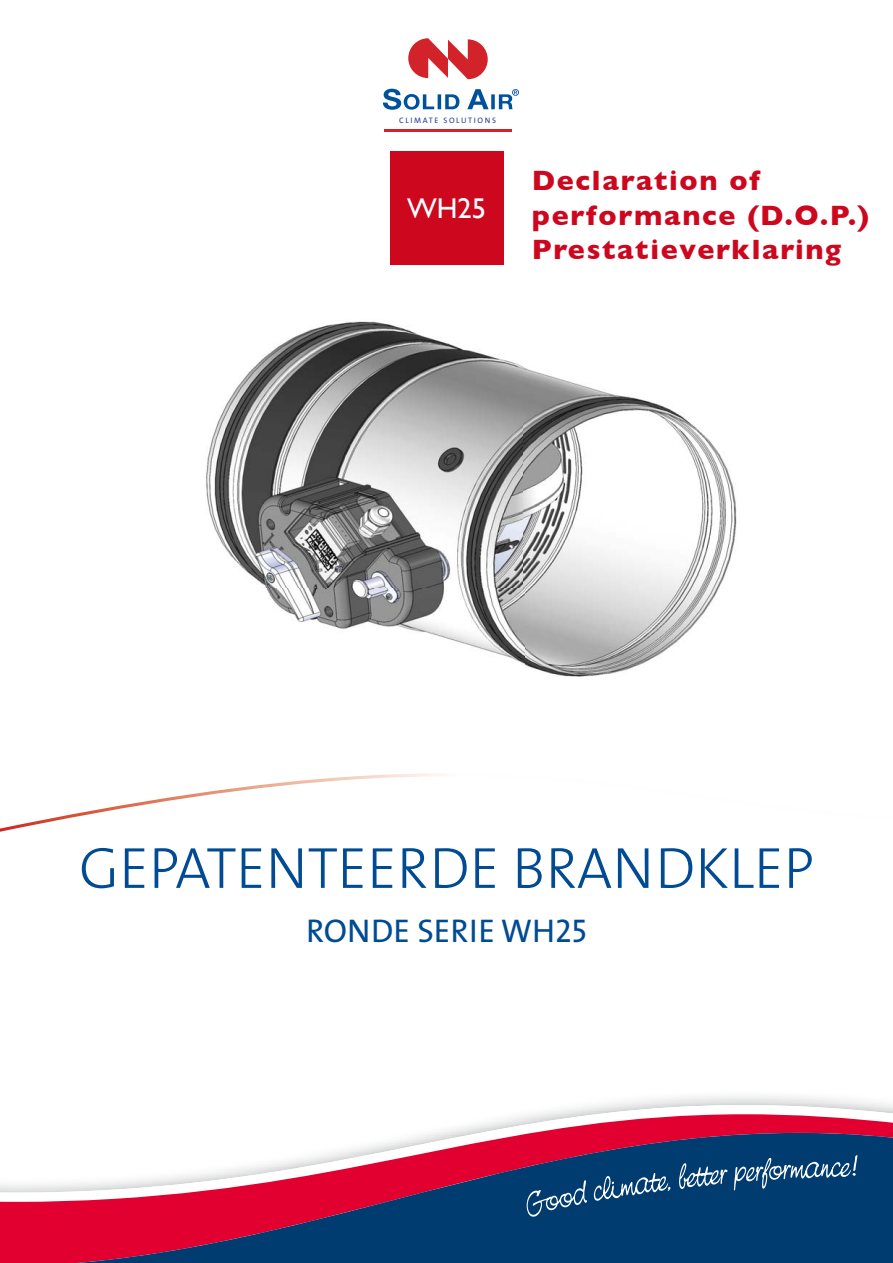
<style>
.page{position:relative;width:893px;height:1263px;background:#fff}
.page>*{position:absolute;margin:0;border:0;box-sizing:border-box;transform-origin:0 0}
.t1{font:300 58.5px "The Sans";color:#004b93}
.t2{font:33px "The Sans Regular Caps";color:#004b93}
.t3{font:700 28.5px/34.2px "Gill Sans";letter-spacing:.06em;color:#cc071e}
.t4{font:28.5px "Gill Sans";color:#fff}
.t5{font:7.95px "The Sans";letter-spacing:.205em;color:#283b90}
</style>
<div class="page">
<div style="left:389px;top:151px;width:114px;height:114px;background:#cc071e"></div>
<svg style="left:408px;top:38px;width:79px;height:41px"></svg>
<hr style="left:384px;top:130px;width:127px;height:2px;background:#d2232a">
<svg style="left:383px;top:89px;width:136px;height:21px"></svg>
<svg style="left:0;top:773px;width:445px;height:59px"></svg>
<svg style="left:0;top:1096px;width:892px;height:167px"></svg>
<svg style="left:526px;top:1155px;width:331px;height:62px;background:#1a4c7b"></svg>
<img style="left:206px;top:321px;width:531px;height:356px">
<p class="t5" style="left:399px;top:117px;width:99px">CLIMATE SOLUTIONS</p>
<p class="t4" style="left:407px;top:191px;width:80px">WH25</p>
<p class="t3" style="left:531px;top:163px;width:339px">Declaration of performance (D.O.P.)<br>Prestatieverklaring</p>
<h1 class="t1" style="left:79px;top:845px;width:736px">GEPATENTEERDE BRANDKLEP</h1>
<p class="t2" style="left:306px;top:911px;width:282px">RONDE SERIE WH25</p>
</div>
